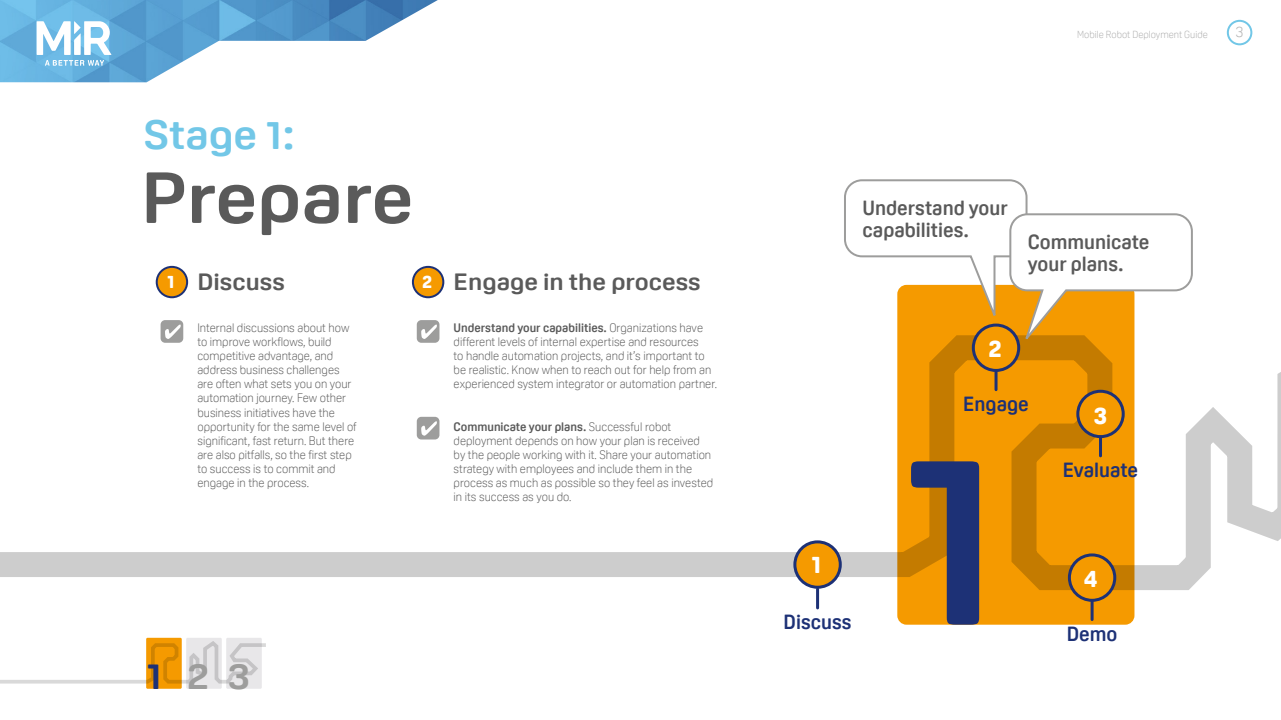
<style>
.page{position:relative;width:1281px;height:720px;background:#fff}
.page>*{position:absolute;margin:0;border:0;box-sizing:border-box;transform-origin:0 0}
.t1{font:700 243px "Oscine";color:#1d3176;scale:1.12 1}
.t2{font:700 71px "Oscine";color:#5a5a5a;scale:1.12 1}
.t3{font:700 40px "Oscine";color:#72c7e7;scale:1.12 1}
.t4{font:700 36.5px "Oscine";color:#9d9d9c;scale:1.12 1}
.t5{font:800 24px "Oscine";color:#fff}
.t6{font:700 23px "Oscine";color:#5a5a5a;scale:1.12 1}
.t7{font:700 20px/22px "Oscine";color:#5a5a5a}
.t8{font:700 20px "Oscine";color:#1d3176}
.t9{font:300 15px "Oscine";color:#adadad}
.t10{font:300 12px/14px "Oscine";color:#5a5a5a}
.t11{font:300 10px "Oscine";color:#adadad}
.s1{font-weight:800;font-size:18px;color:#fff}
.s2{font-weight:700}
.s3{color:#1d3176}
</style>
<div class="page">
<div style="left:146px;top:638px;width:36px;height:51px;background:#f59a00"></div>
<div style="left:186px;top:638px;width:36px;height:51px;background:#e8e7e9"></div>
<div style="left:226px;top:638px;width:36px;height:51px;background:#e8e7e9"></div>
<svg style="left:0;top:638px;width:266px;height:47px"></svg>
<div style="left:897px;top:285px;width:237px;height:340px;background:#f59a00;border-radius:9px"></div>
<svg style="left:0;top:320px;width:1280px;height:271px"></svg>
<img style="left:0;top:0;width:438px;height:82px">
<svg style="left:37px;top:21px;width:74px;height:45px"></svg>
<div style="left:1226px;top:20px;width:25px;height:25px;border:2px solid #72c7e7;border-radius:50%"></div>
<div style="left:413px;top:267px;width:30px;height:30px;background:#f59a00;border-radius:50%"></div>
<div style="left:412px;top:266px;width:32px;height:32px;border:2px solid #1d3176;border-radius:50%"></div>
<div style="left:416px;top:320px;width:23px;height:23px;background:#9d9d9c;border-radius:5px"></div>
<svg style="left:421px;top:325px;width:16px;height:14px"></svg>
<div style="left:416px;top:417px;width:23px;height:23px;background:#9d9d9c;border-radius:5px"></div>
<svg style="left:421px;top:421px;width:16px;height:15px"></svg>
<div style="left:157px;top:267px;width:30px;height:30px;background:#f59a00;border-radius:50%"></div>
<div style="left:156px;top:266px;width:32px;height:32px;border:2px solid #1d3176;border-radius:50%"></div>
<div style="left:160px;top:320px;width:23px;height:23px;background:#9d9d9c;border-radius:5px"></div>
<svg style="left:165px;top:325px;width:16px;height:14px"></svg>
<div style="left:973px;top:325px;width:45px;height:45px;background:#f59a00;border-radius:50%"></div>
<div style="left:971px;top:324px;width:48px;height:48px;border:3px solid #1d3176;border-radius:50%"></div>
<div style="left:1077px;top:391px;width:45px;height:46px;background:#f59a00;border-radius:50%"></div>
<div style="left:1076px;top:390px;width:48px;height:48px;border:3px solid #1d3176;border-radius:50%"></div>
<svg style="left:842px;top:179px;width:351px;height:169px"></svg>
<div style="left:794px;top:542px;width:46px;height:45px;background:#f59a00;border-radius:50%"></div>
<div style="left:793px;top:540px;width:48px;height:49px;border:3px solid #1d3176;border-radius:50%"></div>
<hr style="left:815px;top:589px;width:3px;height:19px;background:#1d3176">
<hr style="left:994px;top:371px;width:3px;height:19px;background:#1d3176">
<hr style="left:1098px;top:437px;width:3px;height:19px;background:#1d3176">
<div style="left:1069px;top:555px;width:45px;height:45px;background:#f59a00;border-radius:50%"></div>
<div style="left:1067px;top:553px;width:48px;height:49px;border:3px solid #1d3176;border-radius:50%"></div>
<hr style="left:1090px;top:601px;width:3px;height:19px;background:#1d3176">
<h3 class="t3" style="left:144px;top:112px;width:136px">Stage 1:</h3>
<h2 class="t2" style="left:141px;top:158px;width:245px">Prepare</h2>
<h3 class="t6" style="left:167px;top:269px;width:106px"><span class="s1">1</span> Discuss</h3>
<p class="t10" style="left:197px;top:321px;width:161px">Internal discussions about how to improve workflows, build competitive advantage, and address business challenges are often what sets you on your automation journey. Few other business initiatives have the opportunity for the same level of significant, fast return. But there are also pitfalls, so the first step to success is to commit and engage in the process.</p>
<h3 class="t6" style="left:422px;top:269px;width:250px"><span class="s1">2</span> Engage in the process</h3>
<p class="t10" style="left:453px;top:321px;width:265px"><span class="s2">Understand your capabilities.</span> Organizations have different levels of internal expertise and resources<br>to handle automation projects, and it’s important to be realistic. Know when to reach out for help from an experienced system integrator or automation partner.</p>
<p class="t10" style="left:453px;top:420px;width:261px"><span class="s2">Communicate your plans.</span> Successful robot deployment depends on how your plan is received by the people working with it. Share your automation strategy with employees and include them in the process as much as possible so they feel as invested in its success as you do.</p>
<h3 class="t4" style="left:147px;top:655px;width:93px"><span class="s3">1</span>23</h3>
<p class="t11" style="left:1076px;top:28px;width:132px">Mobile Robot Deployment Guide</p>
<p class="t9" style="left:1235px;top:23px;width:9px">3</p>
<h3 class="t7" style="left:862px;top:197px;width:147px">Understand your capabilities.</h3>
<h3 class="t7" style="left:1027px;top:231px;width:123px">Communicate your plans.</h3>
<h3 class="t5" style="left:811px;top:551px;width:11px">1</h3>
<h3 class="t8" style="left:783px;top:611px;width:69px">Discuss</h3>
<h3 class="t5" style="left:988px;top:334px;width:14px">2</h3>
<h3 class="t8" style="left:963px;top:393px;width:67px">Engage</h3>
<h1 class="t1" style="left:903px;top:402px;width:91px">1</h1>
<h3 class="t5" style="left:1093px;top:402px;width:15px">3</h3>
<h3 class="t8" style="left:1062px;top:459px;width:77px">Evaluate</h3>
<h3 class="t5" style="left:1083px;top:565px;width:16px">4</h3>
<h3 class="t8" style="left:1066px;top:623px;width:52px">Demo</h3>
</div>
